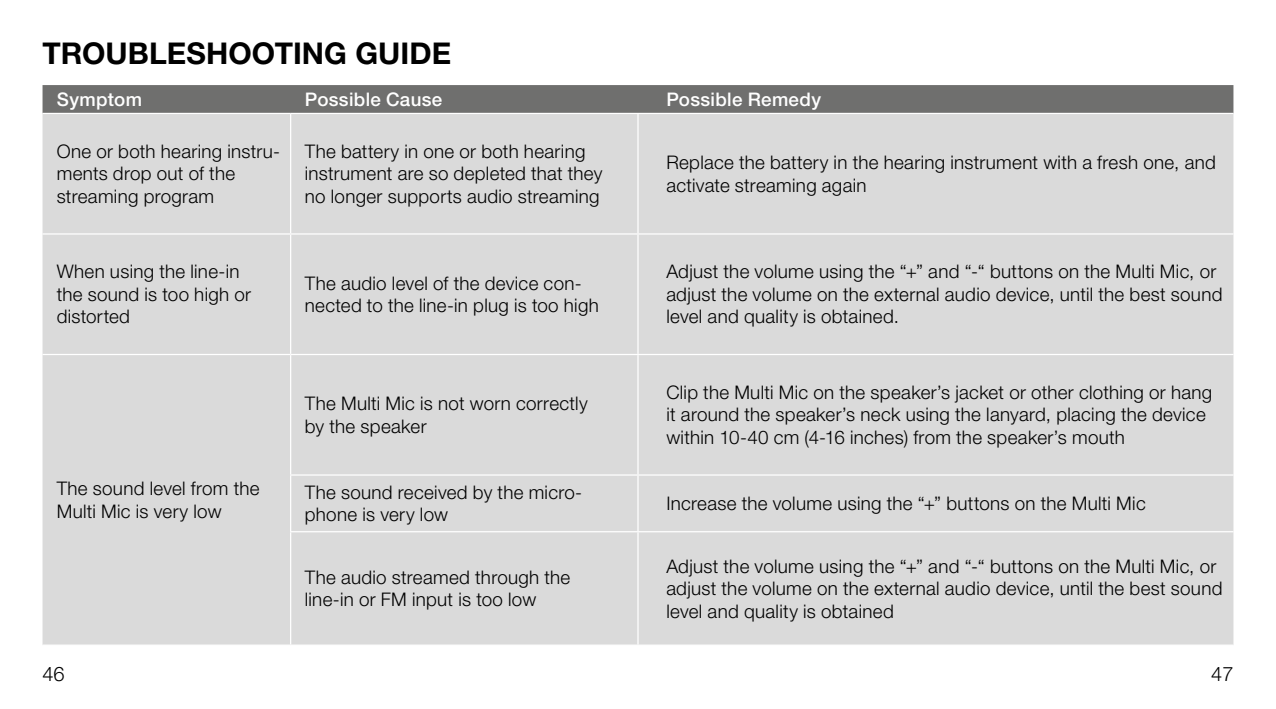
<style>
.page{position:relative;width:1276px;height:709px;background:#fff}
.page>*{position:absolute;margin:0;border:0;box-sizing:border-box;transform-origin:0 0}
.t1{font:700 30px "Helvetica Neue LT Pro";color:#000}
.t2{font:300 20px "Helvetica Neue LT Pro";color:#000}
.t3{font:300 18.75px/22.5px "Helvetica Neue LT Pro";letter-spacing:.015em;color:#000}
.t4{font:500 18.75px "Helvetica Neue LT Pro";letter-spacing:.02em;color:#fff}
</style>
<div class="page">
<svg style="left:43px;top:85px;width:1190px;height:28px;background:#70706f"></svg>
<div style="left:43px;top:114px;width:1190px;height:530px;background:#dadada"></div>
<hr style="left:290px;top:114px;width:1px;height:119px;background:#fff">
<hr style="left:637px;top:114px;width:1px;height:119px;background:#fff">
<hr style="left:290px;top:234px;width:1px;height:120px;background:#fff">
<hr style="left:637px;top:234px;width:1px;height:120px;background:#fff">
<hr style="left:290px;top:355px;width:1px;height:119px;background:#fff">
<hr style="left:637px;top:355px;width:1px;height:119px;background:#fff">
<hr style="left:290px;top:475px;width:1px;height:56px;background:#fff">
<hr style="left:637px;top:475px;width:1px;height:56px;background:#fff">
<hr style="left:290px;top:532px;width:1px;height:112px;background:#fff">
<hr style="left:637px;top:532px;width:1px;height:112px;background:#fff">
<hr style="left:43px;top:233px;width:248px;height:1px;background:#fff">
<hr style="left:291px;top:233px;width:347px;height:1px;background:#fff">
<hr style="left:638px;top:233px;width:595px;height:1px;background:#fff">
<hr style="left:43px;top:354px;width:248px;height:1px;background:#fff">
<hr style="left:291px;top:354px;width:347px;height:1px;background:#fff">
<hr style="left:638px;top:354px;width:595px;height:1px;background:#fff">
<hr style="left:290px;top:474px;width:348px;height:1px;background:#fff">
<hr style="left:638px;top:474px;width:595px;height:1px;background:#fff">
<hr style="left:290px;top:531px;width:348px;height:1px;background:#fff">
<hr style="left:638px;top:531px;width:595px;height:1px;background:#fff">
<h1 class="t1" style="left:43px;top:35px;width:410px">TROUBLESHOOTING GUIDE</h1>
<p class="t4" style="left:57px;top:88px;width:87px">Symptom</p>
<p class="t4" style="left:305px;top:88px;width:139px">Possible Cause</p>
<p class="t4" style="left:666px;top:88px;width:156px">Possible Remedy</p>
<p class="t3" style="left:57px;top:140px;width:225px">One or both hearing instru&shy;ments drop out of the streaming program</p>
<p class="t3" style="left:305px;top:140px;width:299px">The battery in one or both hearing instrument are so depleted that they no longer supports audio streaming</p>
<p class="t3" style="left:666px;top:151px;width:551px">Replace the battery in the hearing instrument with a fresh one, and activate streaming again</p>
<p class="t3" style="left:57px;top:260px;width:196px">When using the line-in the sound is too high or distorted</p>
<p class="t3" style="left:305px;top:271px;width:296px">The audio level of the device con&shy;nected to the line-in plug is too high</p>
<p class="t3" style="left:666px;top:260px;width:557px">Adjust the volume using the “+” and “-“ buttons on the Multi Mic, or adjust the volume on the external audio device, until the best sound level and quality is obtained.</p>
<p class="t3" style="left:57px;top:477px;width:204px">The sound level from the<br>Multi Mic is very low</p>
<p class="t3" style="left:305px;top:392px;width:284px">The Multi Mic is not worn correctly by the speaker</p>
<p class="t3" style="left:666px;top:380px;width:547px">Clip the Multi Mic on the speaker’s jacket or other clothing or hang it around the speaker’s neck using the lanyard, placing the device within 10-40 cm (4-16 inches) from the speaker’s mouth</p>
<p class="t3" style="left:305px;top:480px;width:279px">The sound received by the micro&shy;phone is very low</p>
<p class="t3" style="left:666px;top:492px;width:481px">Increase the volume using the “+” buttons on the Multi Mic</p>
<p class="t3" style="left:305px;top:565px;width:267px">The audio streamed through the line-in or FM input is too low</p>
<p class="t3" style="left:666px;top:554px;width:557px">Adjust the volume using the “+” and “-“ buttons on the Multi Mic, or adjust the volume on the external audio device, until the best sound level and quality is obtained</p>
<p class="t2" style="left:43px;top:661px;width:24px">46</p>
<p class="t2" style="left:1211px;top:661px;width:24px">47</p>
</div>
